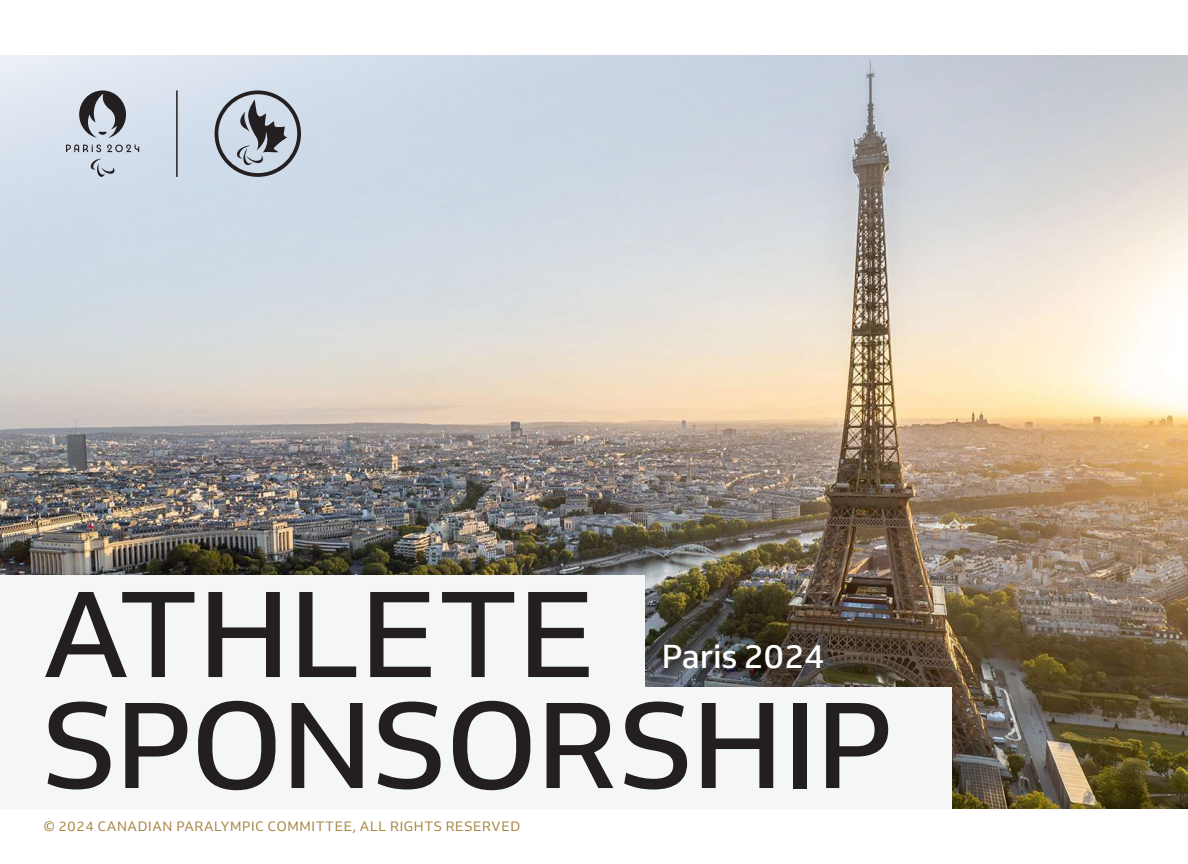
<style>
.page{position:relative;width:1188px;height:864px;background:#fff}
.page>*{position:absolute;margin:0;border:0;box-sizing:border-box;transform-origin:0 0}
.t1{font:500 121.5px/111px "Venn";color:#231f20}
.t2{font:500 33px "Venn";color:#fff}
.t3{font:13.5px "Venn";letter-spacing:.05em;color:#a68340}
</style>
<div class="page">
<img style="left:0;top:56px;width:1188px;height:752px">
<div style="left:0;top:575px;width:644px;height:115px;background:#f5f7f7"></div>
<div style="left:0;top:687px;width:952px;height:121px;background:#f5f7f7"></div>
<svg style="left:90px;top:159px;width:25px;height:18px"></svg>
<svg style="left:79px;top:90px;width:47px;height:48px;background:#85888f"></svg>
<svg style="left:66px;top:144px;width:35px;height:8px"></svg>
<svg style="left:107px;top:144px;width:32px;height:9px"></svg>
<hr style="left:176px;top:90px;width:2px;height:87px;background:#231f20">
<svg style="left:215px;top:90px;width:86px;height:87px;background:#a2a9b4"></svg>
<h1 class="t1" style="left:42px;top:577px;width:852px">ATHLETE<br>SPONSORSHIP</h1>
<h2 class="t2" style="left:662px;top:636px;width:164px">Paris 2024</h2>
<p class="t3" style="left:44px;top:819px;width:478px">© 2024 CANADIAN PARALYMPIC COMMITTEE, ALL RIGHTS RESERVED</p>
</div>
